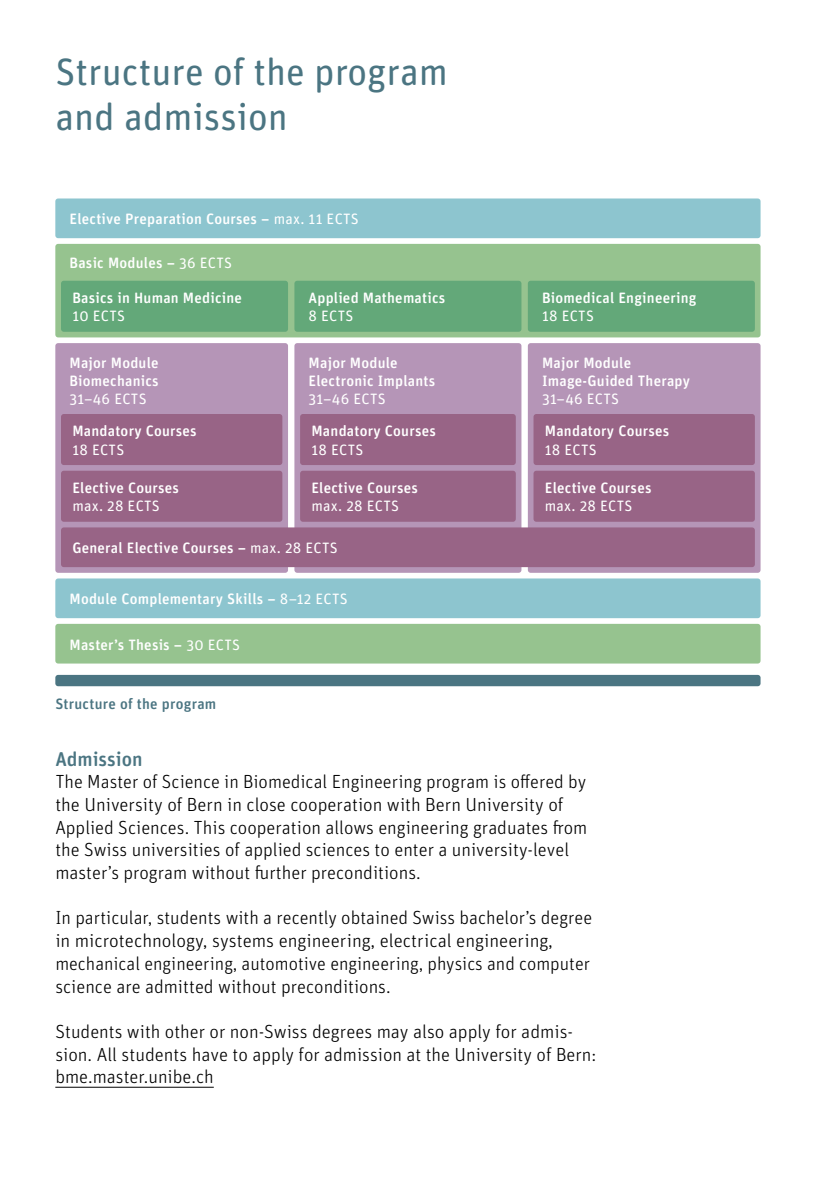
<style>
.page{position:relative;width:823px;height:1191px;background:#fff}
.page>*{position:absolute;margin:0;border:0;box-sizing:border-box;transform-origin:0 0}
.t1{font:38px/45.4px "Unit Rounded Pro";color:#4b7582}
.t2{font:500 20px "Unit Rounded Pro";color:#4b7582}
.t3{font:300 19px/22.6px "Unit Rounded Pro";color:#000}
.t4{font:500 15px/18.2px "Unit Rounded Pro";letter-spacing:.015em;color:#fff}
.t5{font:15px "Unit Rounded Pro";letter-spacing:.015em;color:#fff}
.t6{font:500 15px "Unit Rounded Pro";letter-spacing:.015em;color:#4b7582}
.s1{font-weight:400}
</style>
<div class="page">
<div style="left:55px;top:343px;width:233px;height:230px;background:#b595b7;border-radius:3px"></div>
<div style="left:527px;top:343px;width:233px;height:230px;background:#b595b7;border-radius:3px"></div>
<hr style="left:55px;top:1086px;width:159px;height:1px;background:#000">
<div style="left:55px;top:244px;width:705px;height:93px;background:#96c38f;border-radius:3px"></div>
<div style="left:55px;top:675px;width:705px;height:11px;background:#4b7582;border-radius:3px"></div>
<div style="left:61px;top:414px;width:221px;height:51px;background:#986486;border-radius:3px"></div>
<div style="left:61px;top:471px;width:221px;height:51px;background:#986486;border-radius:3px"></div>
<div style="left:294px;top:343px;width:227px;height:230px;background:#b595b7;border-radius:3px"></div>
<div style="left:300px;top:414px;width:215px;height:51px;background:#986486;border-radius:3px"></div>
<div style="left:300px;top:471px;width:215px;height:51px;background:#986486;border-radius:3px"></div>
<div style="left:533px;top:414px;width:221px;height:51px;background:#986486;border-radius:3px"></div>
<div style="left:533px;top:471px;width:221px;height:51px;background:#986486;border-radius:3px"></div>
<div style="left:55px;top:198px;width:705px;height:40px;background:#8dc5cf;border-radius:3px"></div>
<div style="left:61px;top:527px;width:693px;height:40px;background:#986486;border-radius:3px"></div>
<div style="left:55px;top:578px;width:705px;height:40px;background:#8dc5cf;border-radius:3px"></div>
<div style="left:55px;top:624px;width:705px;height:39px;background:#96c38f;border-radius:3px"></div>
<div style="left:61px;top:281px;width:227px;height:51px;background:#63a879;border-radius:3px"></div>
<div style="left:294px;top:281px;width:227px;height:51px;background:#63a879;border-radius:3px"></div>
<div style="left:527px;top:281px;width:227px;height:51px;background:#63a879;border-radius:3px"></div>
<h1 class="t1" style="left:55px;top:47px;width:394px">Structure of the program and admission</h1>
<p class="t4" style="left:69px;top:209px;width:291px">Elective Preparation Courses – <span class="s1">max. 11 ECTS</span></p>
<p class="t4" style="left:69px;top:253px;width:164px">Basic Modules – <span class="s1">36 ECTS</span></p>
<p class="t4" style="left:72px;top:288px;width:171px">Basics in Human Medicine</p>
<p class="t5" style="left:72px;top:306px;width:54px">10 ECTS</p>
<p class="t4" style="left:69px;top:353px;width:91px">Major Module<br>Biomechanics</p>
<p class="t5" style="left:69px;top:388px;width:79px">31–46 ECTS</p>
<p class="t4" style="left:72px;top:421px;width:126px">Mandatory Courses</p>
<p class="t5" style="left:72px;top:439px;width:53px">18 ECTS</p>
<p class="t4" style="left:72px;top:478px;width:108px">Elective Courses</p>
<p class="t5" style="left:72px;top:496px;width:89px">max. 28 ECTS</p>
<p class="t4" style="left:308px;top:288px;width:138px">Applied Mathematics</p>
<p class="t5" style="left:308px;top:306px;width:46px">8 ECTS</p>
<p class="t4" style="left:308px;top:353px;width:128px">Major Module<br>Electronic Implants</p>
<p class="t5" style="left:308px;top:388px;width:79px">31–46 ECTS</p>
<p class="t4" style="left:311px;top:421px;width:126px">Mandatory Courses</p>
<p class="t5" style="left:311px;top:439px;width:53px">18 ECTS</p>
<p class="t4" style="left:311px;top:478px;width:108px">Elective Courses</p>
<p class="t5" style="left:311px;top:496px;width:89px">max. 28 ECTS</p>
<p class="t4" style="left:72px;top:538px;width:267px">General Elective Courses – <span class="s1">max. 28 ECTS</span></p>
<p class="t4" style="left:69px;top:589px;width:279px">Module Complementary Skills – <span class="s1">8–12 ECTS</span></p>
<p class="t4" style="left:69px;top:634px;width:172px">Master’s Thesis – <span class="s1">30 ECTS</span></p>
<p class="t6" style="left:55px;top:693px;width:162px">Structure of the program</p>
<p class="t4" style="left:541px;top:288px;width:156px">Biomedical Engineering</p>
<p class="t5" style="left:541px;top:306px;width:53px">18 ECTS</p>
<p class="t4" style="left:541px;top:353px;width:149px">Major Module<br>Image-Guided Therapy</p>
<p class="t5" style="left:541px;top:388px;width:79px">31–46 ECTS</p>
<p class="t4" style="left:544px;top:421px;width:126px">Mandatory Courses</p>
<p class="t5" style="left:544px;top:439px;width:53px">18 ECTS</p>
<p class="t4" style="left:544px;top:478px;width:108px">Elective Courses</p>
<p class="t5" style="left:544px;top:496px;width:89px">max. 28 ECTS</p>
<p class="t2" style="left:55px;top:744px;width:89px">Admission</p>
<p class="t3" style="left:55px;top:770px;width:533px">The Master of Science in Biomedical Engineering program is offered by the University of Bern in close cooperation with Bern University of Applied Sciences. This cooperation allows engineering graduates from the Swiss universities of applied sciences to enter a university-level master’s program without further preconditions.</p>
<p class="t3" style="left:55px;top:906px;width:538px">In particular, students with a recently obtained Swiss bachelor’s degree in microtechnology, systems engineering, electrical engineering, mechanical engineering, automotive engineering, physics and computer science are admitted without preconditions.</p>
<p class="t3" style="left:55px;top:1019px;width:542px">Students with other or non-Swiss degrees may also apply for admis&shy;sion. All students have to apply for admission at the University of Bern: bme.master.unibe.ch</p>
</div>
